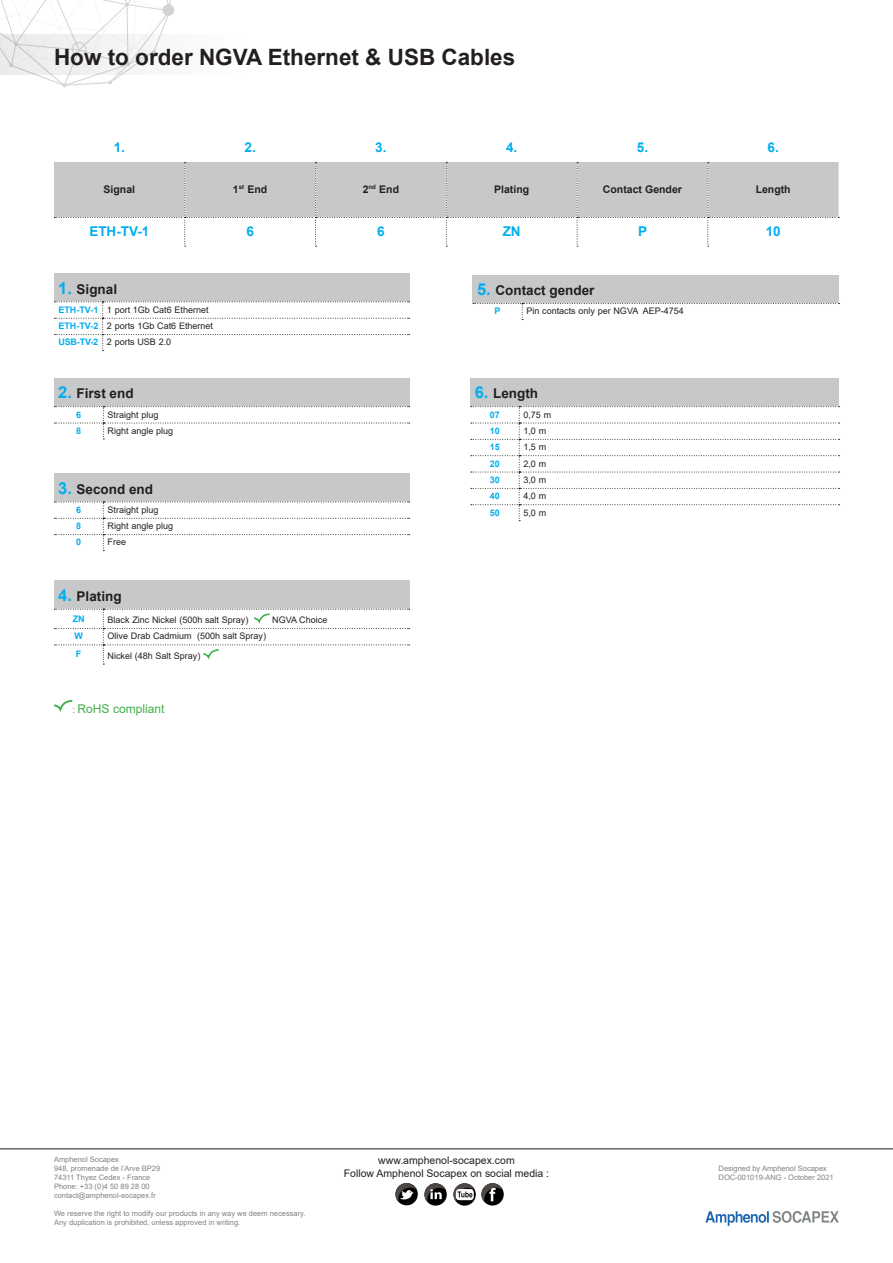
<style>
.page{position:relative;width:893px;height:1263px;background:#fff}
.page>*{position:absolute;margin:0;border:0;box-sizing:border-box;transform-origin:0 0}
.t1{font:700 22.5px "Arial";color:#231f20}
.t2{font:700 13.5px "Arial";color:#231f20}
.t3{font:700 13.5px "Arial";color:#00aeef}
.t4{font:12px "Arial";color:#40ae49}
.t5{font:10.5px/12.6px "Arial";color:#231f20;text-align:center}
.t6{font:700 10.5px "Arial";color:#231f20}
.t7{font:9px/16.4px "Arial";color:#231f20}
.t8{font:700 9px "Arial";color:#00aeef}
.t9{font:7.5px/9px "Arial";color:#808285}
.s1{font-size:16.5px;color:#00aeef}
.s2{font-weight:700;color:#00aeef}
.s3{font-size:9.6px}
</style>
<div class="page">
<img style="left:705px;top:1211px;width:134px;height:14px">
<hr style="left:0;top:1148px;width:893px;height:1px;background:#231f20">
<div style="left:481px;top:1183px;width:23px;height:22px;background:#000;border-radius:50%"></div>
<svg style="left:481px;top:1183px;width:22px;height:19px"></svg>
<div style="left:453px;top:1183px;width:23px;height:22px;background:#000;border-radius:50%"></div>
<svg style="left:453px;top:1183px;width:22px;height:19px"></svg>
<div style="left:424px;top:1183px;width:23px;height:22px;background:#000;border-radius:50%"></div>
<svg style="left:424px;top:1183px;width:22px;height:19px"></svg>
<div style="left:395px;top:1183px;width:23px;height:22px;background:#000;border-radius:50%"></div>
<svg style="left:395px;top:1183px;width:22px;height:19px"></svg>
<svg style="left:0;top:0;width:171px;height:87px"></svg>
<div style="left:163px;top:4px;width:11px;height:12px;background:#d3d3d3;border-radius:50%"></div>
<svg style="left:0;top:35px;width:171px;height:40px;fill:#f0f0f0"></svg>
<div style="left:54px;top:378px;width:355px;height:29px;background:#c7c8ca"></div>
<svg style="left:54px;top:406px;width:356px;height:34px"></svg>
<div style="left:473px;top:275px;width:366px;height:29px;background:#c7c8ca"></div>
<svg style="left:473px;top:303px;width:367px;height:17px"></svg>
<div style="left:54px;top:473px;width:355px;height:29px;background:#c7c8ca"></div>
<svg style="left:54px;top:502px;width:356px;height:49px"></svg>
<div style="left:54px;top:580px;width:355px;height:29px;background:#c7c8ca"></div>
<svg style="left:54px;top:609px;width:356px;height:56px"></svg>
<div style="left:54px;top:273px;width:355px;height:29px;background:#c7c8ca"></div>
<svg style="left:54px;top:301px;width:356px;height:50px"></svg>
<svg style="left:54px;top:162px;width:785px;height:85px"></svg>
<div style="left:470px;top:378px;width:369px;height:29px;background:#c7c8ca"></div>
<svg style="left:471px;top:406px;width:369px;height:115px"></svg>
<svg style="left:54px;top:699px;width:19px;height:13px"></svg>
<h1 class="t1" style="left:54px;top:42px;width:463px">How to order NGVA Ethernet &amp; USB Cables</h1>
<h2 class="t3" style="left:114px;top:138px;width:13px">1.</h2>
<h2 class="t3" style="left:245px;top:138px;width:13px">2.</h2>
<h2 class="t3" style="left:375px;top:138px;width:13px">3.</h2>
<h2 class="t3" style="left:506px;top:138px;width:13px">4.</h2>
<h2 class="t3" style="left:637px;top:138px;width:13px">5.</h2>
<h2 class="t3" style="left:768px;top:138px;width:13px">6.</h2>
<p class="t6" style="left:104px;top:182px;width:33px">Signal</p>
<p class="t6" style="left:233px;top:182px;width:36px">1<sup>st</sup> End</p>
<p class="t6" style="left:363px;top:182px;width:38px">2<sup>nd</sup> End</p>
<p class="t6" style="left:494px;top:182px;width:37px">Plating</p>
<p class="t6" style="left:603px;top:182px;width:81px">Contact Gender</p>
<p class="t6" style="left:756px;top:182px;width:36px">Length</p>
<h2 class="t3" style="left:89px;top:222px;width:62px">ETH-TV-1</h2>
<h2 class="t3" style="left:246px;top:222px;width:9px">6</h2>
<h2 class="t3" style="left:377px;top:222px;width:9px">6</h2>
<h2 class="t3" style="left:503px;top:222px;width:19px">ZN</h2>
<h2 class="t3" style="left:638px;top:222px;width:11px">P</h2>
<h2 class="t3" style="left:766px;top:222px;width:17px">10</h2>
<h2 class="t2" style="left:58px;top:279px;width:60px"><span class="s1">1.</span> Signal</h2>
<p class="t7" style="left:58px;top:301px;width:156px"><span class="s2">ETH-TV-1</span> 1 port 1Gb Cat6 Ethernet<br><span class="s2">ETH-TV-2</span> 2 ports 1Gb Cat6 Ethernet<br><span class="s2">USB-TV-2</span> 2 ports USB 2.0</p>
<h2 class="t2" style="left:58px;top:384px;width:77px"><span class="s1">2.</span> First end</h2>
<p class="t8" style="left:76px;top:408px;width:7px">6</p>
<p class="t7" style="left:108px;top:406px;width:52px">Straight plug</p>
<p class="t8" style="left:76px;top:424px;width:7px">8</p>
<p class="t7" style="left:108px;top:422px;width:67px">Right angle plug</p>
<h2 class="t2" style="left:58px;top:479px;width:96px"><span class="s1">3.</span> Second end</h2>
<p class="t8" style="left:76px;top:503px;width:7px">6</p>
<p class="t7" style="left:108px;top:501px;width:52px">Straight plug</p>
<p class="t8" style="left:76px;top:520px;width:7px">8</p>
<p class="t7" style="left:108px;top:518px;width:67px">Right angle plug</p>
<p class="t8" style="left:76px;top:536px;width:7px">0</p>
<p class="t7" style="left:108px;top:534px;width:20px">Free</p>
<h2 class="t2" style="left:58px;top:587px;width:65px"><span class="s1">4.</span> Plating</h2>
<p class="t8" style="left:73px;top:612px;width:13px">ZN</p>
<p class="t7" style="left:108px;top:612px;width:142px">Black Zinc Nickel (500h salt Spray)</p>
<p class="t7" style="left:272px;top:612px;width:57px">NGVA Choice</p>
<p class="t8" style="left:74px;top:630px;width:10px">W</p>
<p class="t7" style="left:108px;top:628px;width:160px">Olive Drab Cadmium (500h salt Spray)</p>
<p class="t8" style="left:76px;top:648px;width:7px">F</p>
<p class="t7" style="left:108px;top:647px;width:94px">Nickel (48h Salt Spray)</p>
<h3 class="t4" style="left:72px;top:700px;width:93px"><span class="s3">:</span> RoHS compliant</h3>
<h2 class="t2" style="left:477px;top:281px;width:119px"><span class="s1">5.</span> Contact gender</h2>
<p class="t8" style="left:495px;top:305px;width:8px">P</p>
<p class="t7" style="left:526px;top:303px;width:159px">Pin contacts only per NGVA AEP-4754</p>
<h2 class="t2" style="left:475px;top:384px;width:65px"><span class="s1">6.</span> Length</h2>
<p class="t8" style="left:490px;top:408px;width:12px">07</p>
<p class="t7" style="left:523px;top:406px;width:29px">0,75 m</p>
<p class="t8" style="left:490px;top:424px;width:12px">10</p>
<p class="t7" style="left:523px;top:422px;width:24px">1,0 m</p>
<p class="t8" style="left:490px;top:441px;width:12px">15</p>
<p class="t7" style="left:523px;top:439px;width:24px">1,5 m</p>
<p class="t8" style="left:490px;top:457px;width:12px">20</p>
<p class="t7" style="left:523px;top:455px;width:24px">2,0 m</p>
<p class="t8" style="left:490px;top:473px;width:12px">30</p>
<p class="t7" style="left:523px;top:471px;width:24px">3,0 m</p>
<p class="t8" style="left:490px;top:490px;width:12px">40</p>
<p class="t7" style="left:523px;top:488px;width:24px">4,0 m</p>
<p class="t8" style="left:490px;top:506px;width:12px">50</p>
<p class="t7" style="left:523px;top:504px;width:24px">5,0 m</p>
<p class="t9" style="left:54px;top:1155px;width:108px">Amphenol Socapex<br>948, promenade de l’Arve BP29<br>74311 Thyez Cedex - France<br>Phone: +33 (0)4 50 89 28 00 contact@amphenol-socapex.fr</p>
<p class="t9" style="left:54px;top:1209px;width:253px">We reserve the right to modify our products in any way we deem necessary.<br>Any duplication is prohibited, unless approved in writing.</p>
<p class="t5" style="left:344px;top:1154px;width:207px">www.amphenol-socapex.com<br>Follow Amphenol Socapex on social media :</p>
<p class="t9" style="left:719px;top:1164px;width:117px">Designed by Amphenol Socapex<br>DOC-001019-ANG - October 2021</p>
</div>
